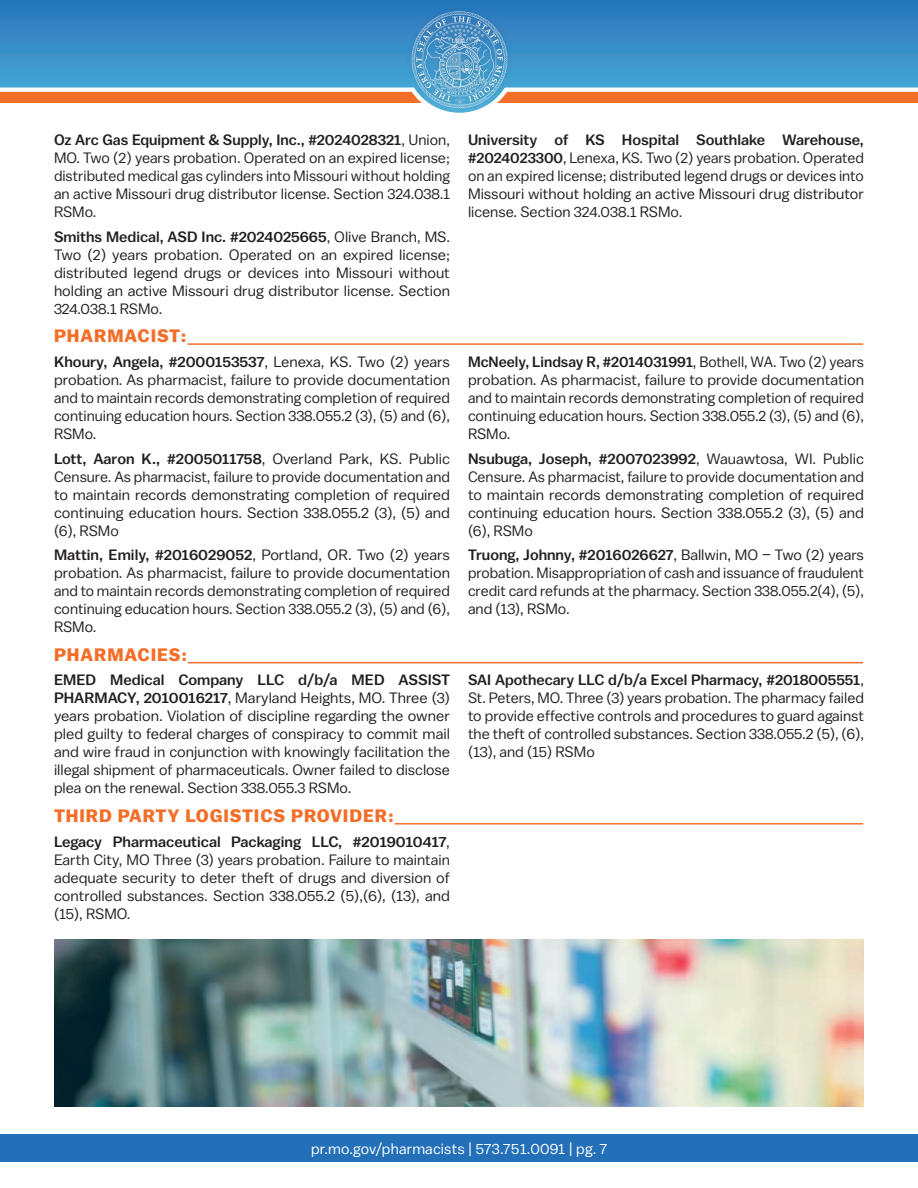
<style>
.page{position:relative;width:918px;height:1188px;background:#fff}
.page>*{position:absolute;margin:0;border:0;box-sizing:border-box;transform-origin:0 0}
.Disciplinary_Heading{font:700 18px "Balto";letter-spacing:.05em;color:#f36f29}
.Body_Text{font:15px/18px "Balto";color:#231f20;text-align:justify}
.t1{font:15px "Balto";letter-spacing:.01em;color:#fff}
.s1{font-weight:500}
</style>
<div class="page">
<div style="left:0;top:1134px;width:918px;height:27px;background:#2370b9"></div>
<svg style="left:0;top:0;width:918px;height:103px;background:#538eb8"></svg>
<div style="left:404px;top:3px;width:111px;height:113px;background:#231f20;opacity:.33"></div>
<img style="left:410px;top:10px;width:99px;height:99px">
<hr style="left:187px;top:343px;width:676px;height:2px;background:#f36f29">
<hr style="left:188px;top:662px;width:675px;height:1px;background:#f36f29">
<hr style="left:395px;top:823px;width:468px;height:2px;background:#f36f29">
<img style="left:54px;top:940px;width:810px;height:167px">
<p class="Body_Text" style="left:54px;top:130px;width:398px"><span class="s1">Oz Arc Gas Equipment &amp; Supply, Inc., #2024028321</span>, Union, MO. Two (2) years probation. Operated on an expired license; distributed medical gas cylinders into Missouri without holding an active Missouri drug distributor license. Section 324.038.1<br>RSMo.</p>
<p class="Body_Text" style="left:54px;top:227px;width:398px"><span class="s1">Smiths Medical, ASD Inc. #2024025665</span>, Olive Branch, MS.<br>Two (2) years probation. Operated on an expired license; distributed legend drugs or devices into Missouri without holding an active Missouri drug distributor license. Section 324.038.1 RSMo.</p>
<p class="Disciplinary_Heading" style="left:54px;top:325px;width:134px">PHARMACIST:</p>
<p class="Body_Text" style="left:54px;top:352px;width:398px"><span class="s1">Khoury, Angela, #2000153537</span>, Lenexa, KS. Two (2) years probation. As pharmacist, failure to provide documentation and to maintain records demonstrating completion of required continuing education hours. Section 338.055.2 (3), (5) and (6), RSMo.</p>
<p class="Body_Text" style="left:54px;top:449px;width:398px"><span class="s1">Lott, Aaron K., #2005011758</span>, Overland Park, KS. Public Censure. As pharmacist, failure to provide documentation and to maintain records demonstrating completion of required continuing education hours. Section 338.055.2 (3), (5) and (6), RSMo</p>
<p class="Body_Text" style="left:54px;top:546px;width:398px"><span class="s1">Mattin, Emily, #2016029052</span>, Portland, OR. Two (2) years probation. As pharmacist, failure to provide documentation and to maintain records demonstrating completion of required continuing education hours. Section 338.055.2 (3), (5) and (6), RSMo.</p>
<p class="Body_Text" style="left:468px;top:130px;width:398px"><span class="s1">University of KS Hospital Southlake Warehouse, #2024023300</span>, Lenexa, KS. Two (2) years probation. Operated on an expired license; distributed legend drugs or devices into Missouri without holding an active Missouri drug distributor license. Section 324.038.1 RSMo.</p>
<p class="Body_Text" style="left:468px;top:352px;width:398px"><span class="s1">McNeely, Lindsay R, #2014031991</span>, Bothell, WA. Two (2) years probation. As pharmacist, failure to provide documentation and to maintain records demonstrating completion of required continuing education hours. Section 338.055.2 (3), (5) and (6), RSMo.</p>
<p class="Body_Text" style="left:468px;top:449px;width:398px"><span class="s1">Nsubuga, Joseph, #2007023992</span>, Wauawtosa, WI. Public Censure. As pharmacist, failure to provide documentation and to maintain records demonstrating completion of required continuing education hours. Section 338.055.2 (3), (5) and (6), RSMo</p>
<p class="Body_Text" style="left:468px;top:546px;width:397px"><span class="s1">Truong, Johnny, #2016026627</span>, Ballwin, MO – Two (2) years probation. Misappropriation of cash and issuance of fraudulent credit card refunds at the pharmacy. Section 338.055.2(4), (5), and (13), RSMo.</p>
<p class="Disciplinary_Heading" style="left:54px;top:644px;width:135px">PHARMACIES:</p>
<p class="Body_Text" style="left:54px;top:671px;width:398px"><span class="s1">EMED Medical Company LLC d/b/a MED ASSIST PHARMACY, 2010016217</span>, Maryland Heights, MO. Three (3) years probation. Violation of discipline regarding the owner pled guilty to federal charges of conspiracy to commit mail and wire fraud in conjunction with knowingly facilitation the illegal shipment of pharmaceuticals. Owner failed to disclose plea on the renewal. Section 338.055.3 RSMo.</p>
<p class="Body_Text" style="left:468px;top:671px;width:398px"><span class="s1">SAI Apothecary LLC d/b/a Excel Pharmacy, #2018005551</span>, St. Peters, MO. Three (3) years probation. The pharmacy failed to provide effective controls and procedures to guard against the theft of controlled substances. Section 338.055.2 (5), (6), (13), and (15) RSMo</p>
<p class="Disciplinary_Heading" style="left:54px;top:805px;width:341px">THIRD PARTY LOGISTICS PROVIDER:</p>
<p class="Body_Text" style="left:54px;top:832px;width:398px"><span class="s1">Legacy Pharmaceutical Packaging LLC, #2019010417</span>, Earth City, MO Three (3) years probation. Failure to maintain adequate security to deter theft of drugs and diversion of controlled substances. Section 338.055.2 (5),(6), (13), and (15), RSMO.</p>
<p class="t1" style="left:311px;top:1139px;width:297px">pr.mo.gov/pharmacists | 573.751.0091 | pg. 7</p>
</div>
